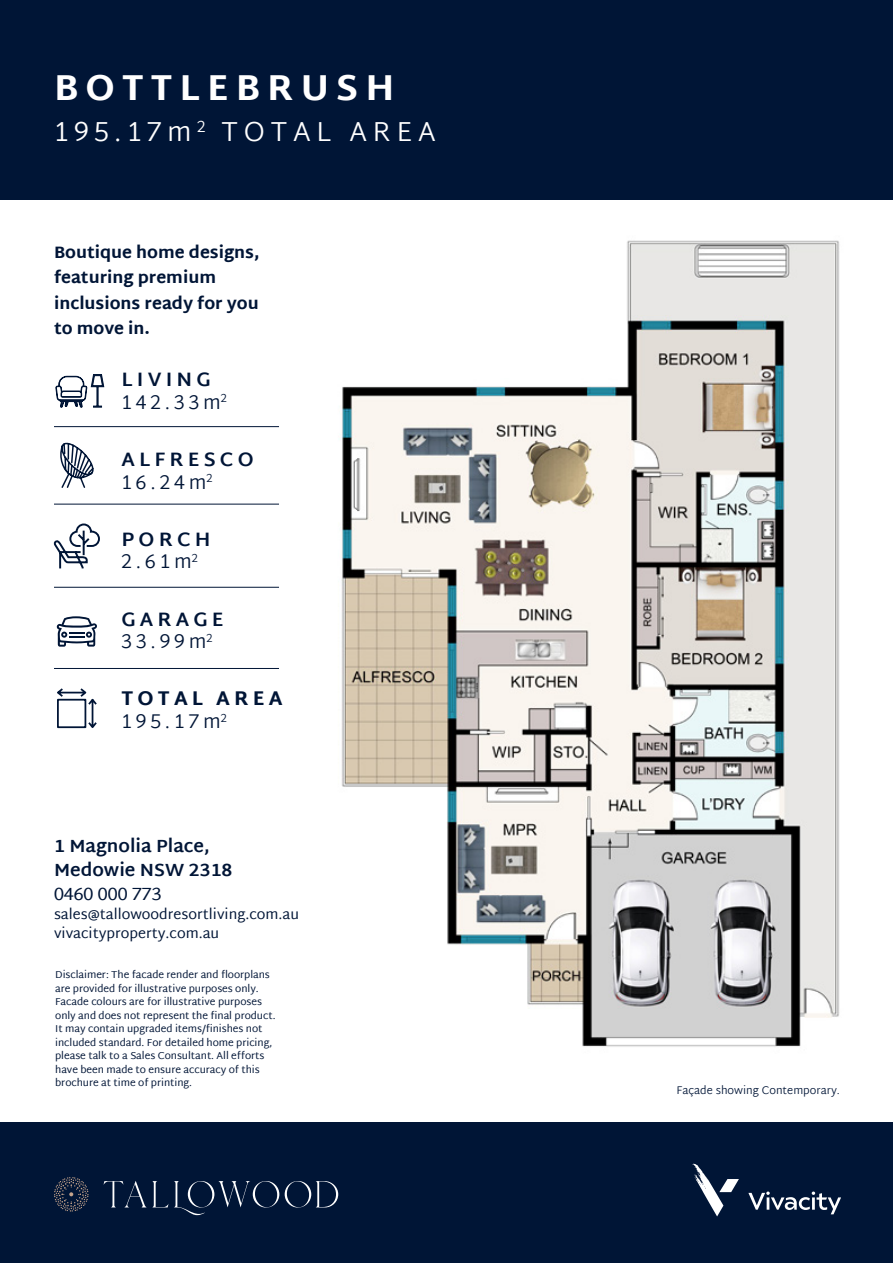
<style>
.page{position:relative;width:893px;height:1263px;background:#fff}
.page>*{position:absolute;margin:0;border:0;box-sizing:border-box;transform-origin:0 0}
.t1{font:800 36px "Martel Sans";letter-spacing:.2em;color:#fff}
.t2{font:300 27.45px "Martel Sans";letter-spacing:.2em;color:#fff}
.t3{font:700 19.8px/22.6px "Martel Sans";letter-spacing:.21em;color:#001536}
.t4{font:800 19.8px/22.6px "Martel Sans";letter-spacing:.21em;color:#001536}
.t5{font:300 19.8px/22.6px "Martel Sans";letter-spacing:.2em;color:#001536}
.t6{font:700 18px/24px "Martel Sans";color:#001536}
.t7{font:18px "Martel Sans";color:#001536}
.t8{font:800 16.5px/25.5px "Martel Sans";color:#001536}
.t9{font:14.25px/18.9px "Martel Sans";color:#001536}
.t10{font:300 11.1px "Martel Sans";color:#001536}
.t11{font:10.2px/13.5px "Martel Sans";letter-spacing:-.005em;color:#001536}
.s1{font-weight:700}
.s2{font-weight:300}
</style>
<div class="page">
<div style="left:0;top:1123px;width:893px;height:140px;background:#001536"></div>
<div style="left:0;top:0;width:893px;height:200px;background:#001536"></div>
<img style="left:341px;top:240px;width:499px;height:807px">
<svg style="left:748px;top:1191px;width:93px;height:23px"></svg>
<svg style="left:692px;top:1164px;width:47px;height:52px"></svg>
<svg style="left:103px;top:1181px;width:176px;height:34px"></svg>
<svg style="left:285px;top:1181px;width:53px;height:27px"></svg>
<svg style="left:54px;top:1177px;width:35px;height:34px"></svg>
<hr style="left:54px;top:426px;width:225px;height:1px;background:#001536">
<hr style="left:54px;top:504px;width:225px;height:1px;background:#001536">
<hr style="left:54px;top:587px;width:225px;height:1px;background:#001536">
<hr style="left:54px;top:668px;width:225px;height:1px;background:#001536">
<svg style="left:57px;top:616px;width:40px;height:31px"></svg>
<svg style="left:55px;top:374px;width:50px;height:34px"></svg>
<svg style="left:53px;top:523px;width:47px;height:46px"></svg>
<svg style="left:60px;top:442px;width:34px;height:46px"></svg>
<svg style="left:57px;top:688px;width:40px;height:41px"></svg>
<h1 class="t1" style="left:54px;top:67px;width:342px">BOTTLEBRUSH</h1>
<h2 class="t2" style="left:54px;top:112px;width:383px">195.17m <sup>2</sup> TOTAL AREA</h2>
<h3 class="t8" style="left:54px;top:239px;width:207px">Boutique home designs, featuring premium inclusions ready for you to move in.</h3>
<h3 class="t5" style="left:122px;top:369px;width:107px"><span class="s1">LIVING<br></span>142.33m<sup>2</sup></h3>
<h3 class="t3" style="left:122px;top:448px;width:134px">ALFRESCO<br><span class="s2">16.24m</span><sup>2</sup></h3>
<h3 class="t3" style="left:122px;top:527px;width:91px">PORCH<br><span class="s2">2.61m</span><sup>2</sup></h3>
<h3 class="t3" style="left:122px;top:607px;width:104px">GARAGE<br><span class="s2">33.99m</span><sup>2</sup></h3>
<h3 class="t4" style="left:122px;top:687px;width:162px">TOTAL AREA<br><span class="s2">195.17m</span><sup>2</sup></h3>
<h3 class="t6" style="left:54px;top:834px;width:180px">1 Magnolia Place,<br>Medowie NSW 2318</h3>
<h3 class="t7" style="left:54px;top:883px;width:109px">0460 000 773</h3>
<h3 class="t9" style="left:54px;top:905px;width:247px">sales@tallowoodresortliving.com.au vivacityproperty.com.au</h3>
<p class="t11" style="left:55px;top:968px;width:222px">Disclaimer: The facade render and floorplans are provided for illustrative purposes only.<br>Facade colours are for illustrative purposes only and does not represent the final product.<br>It may contain upgraded items/finishes not included standard. For detailed home pricing, please talk to a Sales Consultant. All efforts have been made to ensure accuracy of this brochure at time of printing.</p>
<p class="t10" style="left:676px;top:1082px;width:165px">Façade showing Contemporary.</p>
</div>
